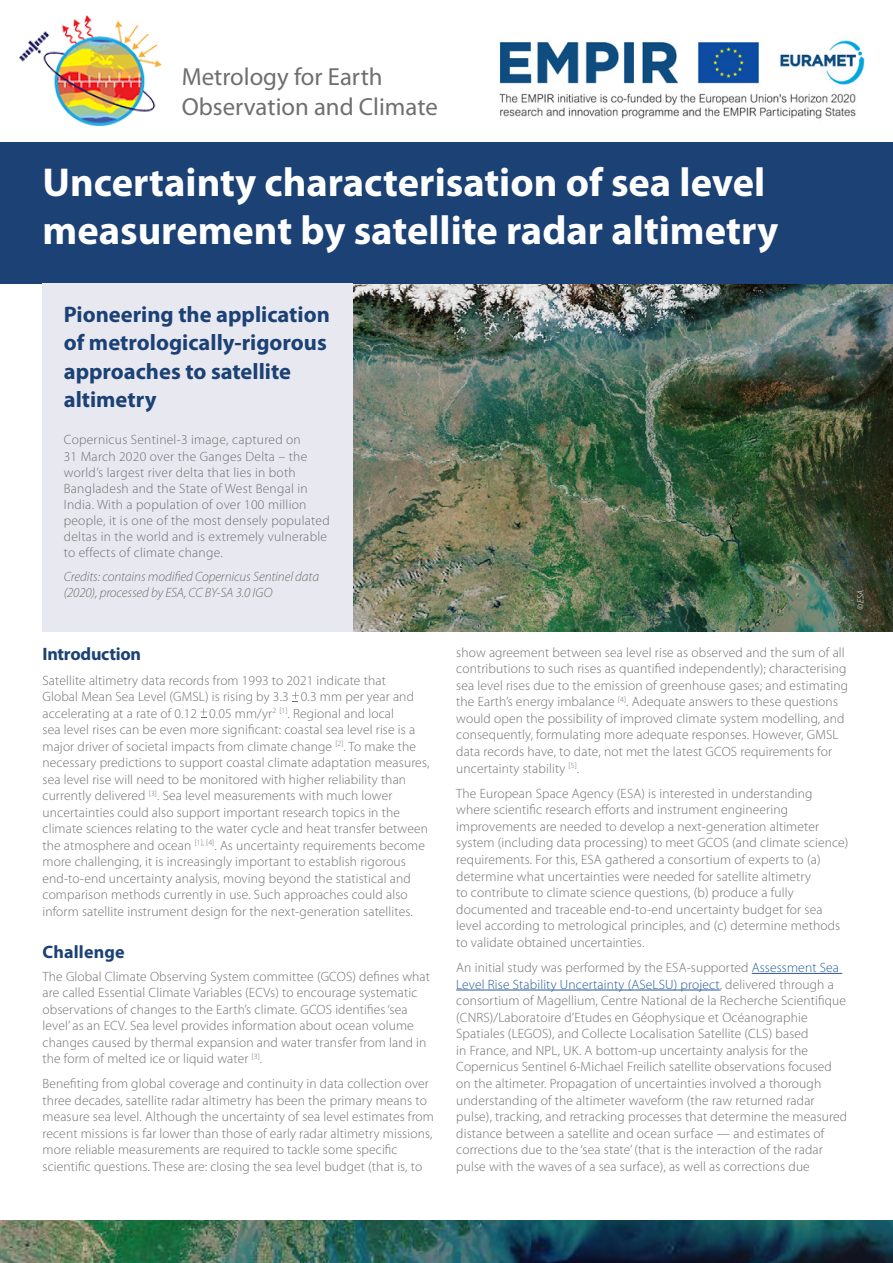
<style>
.page{position:relative;width:893px;height:1263px;background:#fff}
.page>*{position:absolute;margin:0;border:0;box-sizing:border-box;transform-origin:0 0}
.t1{font:700 40.5px/48.6px "Myriad Pro";color:#fff}
.t2{font:24.75px/29.7px "Myriad Pro";color:#706f6f}
.t3{font:700 22.5px/28.5px "Myriad Pro";color:#1b4175}
.t4{font:700 18px "Myriad Pro";letter-spacing:-.01em;color:#1b4175}
.t5{font:700 18px "Myriad Pro";letter-spacing:.01em;color:#1b4175}
.t6{font:300 13.5px/16.6px "Myriad Pro";letter-spacing:.01em;color:#706f6f}
.t7{font:italic 300 13.5px/16px "Myriad Pro";letter-spacing:-.01em;color:#706f6f}
.t8{font:italic 300 9px "Myriad Pro";color:#fff}
.s1{color:#275b9b}
</style>
<div class="page">
<img style="left:353px;top:283px;width:540px;height:348px">
<div style="left:0;top:142px;width:893px;height:141px;background:#1b4175"></div>
<img style="left:0;top:1220px;width:893px;height:43px">
<img style="left:499px;top:40px;width:366px;height:79px">
<img style="left:20px;top:15px;width:141px;height:111px">
<svg style="left:292px;top:692px;width:7px;height:10px"></svg>
<svg style="left:200px;top:708px;width:7px;height:10px"></svg>
<hr style="left:752px;top:973px;width:90px;height:1px;background:#275b9b">
<hr style="left:456px;top:990px;width:264px;height:1px;background:#275b9b">
<div style="left:43px;top:283px;width:310px;height:348px;background:#e8e8f0"></div>
<h2 class="t2" style="left:182px;top:62px;width:258px">Metrology for Earth<br>Observation and Climate</h2>
<h1 class="t1" style="left:43px;top:156px;width:737px">Uncertainty characterisation of sea level measurement by satellite radar altimetry</h1>
<h3 class="t3" style="left:64px;top:299px;width:268px">Pioneering the application of metrologically-rigorous approaches to satellite altimetry</h3>
<p class="t6" style="left:64px;top:432px;width:268px;line-height:16px">Copernicus Sentinel-3 image, captured on<br>31 March 2020 over the Ganges Delta – the world’s largest river delta that lies in both Bangladesh and the State of West Bengal in India. With a population of over 100 million people, it is one of the most densely populated deltas in the world and is extremely vulnerable to effects of climate change.</p>
<p class="t7" style="left:64px;top:569px;width:257px">Credits: contains modified Copernicus Sentinel data (2020), processed by ESA, CC BY-SA 3.0 IGO</p>
<h3 class="t4" style="left:43px;top:642px;width:100px">Introduction</h3>
<p class="t6" style="left:43px;top:672px;width:388px">Satellite altimetry data records from 1993 to 2021 indicate that<br>Global Mean Sea Level (GMSL) is rising by 3.3 0.3 mm per year and accelerating at a rate of 0.12 0.05 mm/yr<sup>2</sup> <sup>[1]</sup>. Regional and local<br>sea level rises can be even more significant: coastal sea level rise is a major driver of societal impacts from climate change <sup>[2]</sup>. To make the necessary predictions to support coastal climate adaptation measures, sea level rise will need to be monitored with higher reliability than currently delivered <sup>[3]</sup>. Sea level measurements with much lower uncertainties could also support important research topics in the climate sciences relating to the water cycle and heat transfer between the atmosphere and ocean <sup>[1],</sup> <sup>[4]</sup>. As uncertainty requirements become more challenging, it is increasingly important to establish rigorous end-to-end uncertainty analysis, moving beyond the statistical and comparison methods currently in use. Such approaches could also inform satellite instrument design for the next-generation satellites.</p>
<h3 class="t5" style="left:43px;top:940px;width:84px">Challenge</h3>
<p class="t6" style="left:43px;top:968px;width:389px">The Global Climate Observing System committee (GCOS) defines what are called Essential Climate Variables (ECVs) to encourage systematic observations of changes to the Earth’s climate. GCOS identifies ‘sea level’ as an ECV. Sea level provides information about ocean volume changes caused by thermal expansion and water transfer from land in the form of melted ice or liquid water <sup>[3]</sup>.</p>
<p class="t6" style="left:43px;top:1076px;width:393px">Benefiting from global coverage and continuity in data collection over three decades, satellite radar altimetry has been the primary means to measure sea level. Although the uncertainty of sea level estimates from recent missions is far lower than those of early radar altimetry missions, more reliable measurements are required to tackle some specific scientific questions. These are: closing the sea level budget (that is, to</p>
<p class="t8" style="left:856px;top:610px;width:21px;rotate:-90deg">© ESA</p>
<p class="t6" style="left:456px;top:644px;width:393px">show agreement between sea level rise as observed and the sum of all contributions to such rises as quantified independently); characterising sea level rises due to the emission of greenhouse gases; and estimating the Earth’s energy imbalance <sup>[4]</sup>. Adequate answers to these questions would open the possibility of improved climate system modelling, and consequently, formulating more adequate responses. However, GMSL data records have, to date, not met the latest GCOS requirements for uncertainty stability <sup>[5]</sup>.</p>
<p class="t6" style="left:456px;top:785px;width:394px">The European Space Agency (ESA) is interested in understanding where scientific research efforts and instrument engineering improvements are needed to develop a next-generation altimeter system (including data processing) to meet GCOS (and climate science) requirements. For this, ESA gathered a consortium of experts to (a) determine what uncertainties were needed for satellite altimetry<br>to contribute to climate science questions, (b) produce a fully documented and traceable end-to-end uncertainty budget for sea level according to metrological principles, and (c) determine methods to validate obtained uncertainties.</p>
<p class="t6" style="left:456px;top:959px;width:392px">An initial study was performed by the ESA-supported <span class="s1">Assessment Sea Level Rise Stability Uncertainty (ASeLSU) project</span>, delivered through a consortium of Magellium, Centre National de la Recherche Scientifique (CNRS)/Laboratoire d’Etudes en Géophysique et Océanographie Spatiales (LEGOS), and Collecte Localisation Satellite (CLS) based<br>in France, and NPL, UK. A bottom-up uncertainty analysis for the Copernicus Sentinel 6-Michael Freilich satellite observations focused on the altimeter. Propagation of uncertainties involved a thorough understanding of the altimeter waveform (the raw returned radar pulse), tracking, and retracking processes that determine the measured distance between a satellite and ocean surface — and estimates of corrections due to the ‘sea state’ (that is the interaction of the radar pulse with the waves of a sea surface), as well as corrections due</p>
</div>
